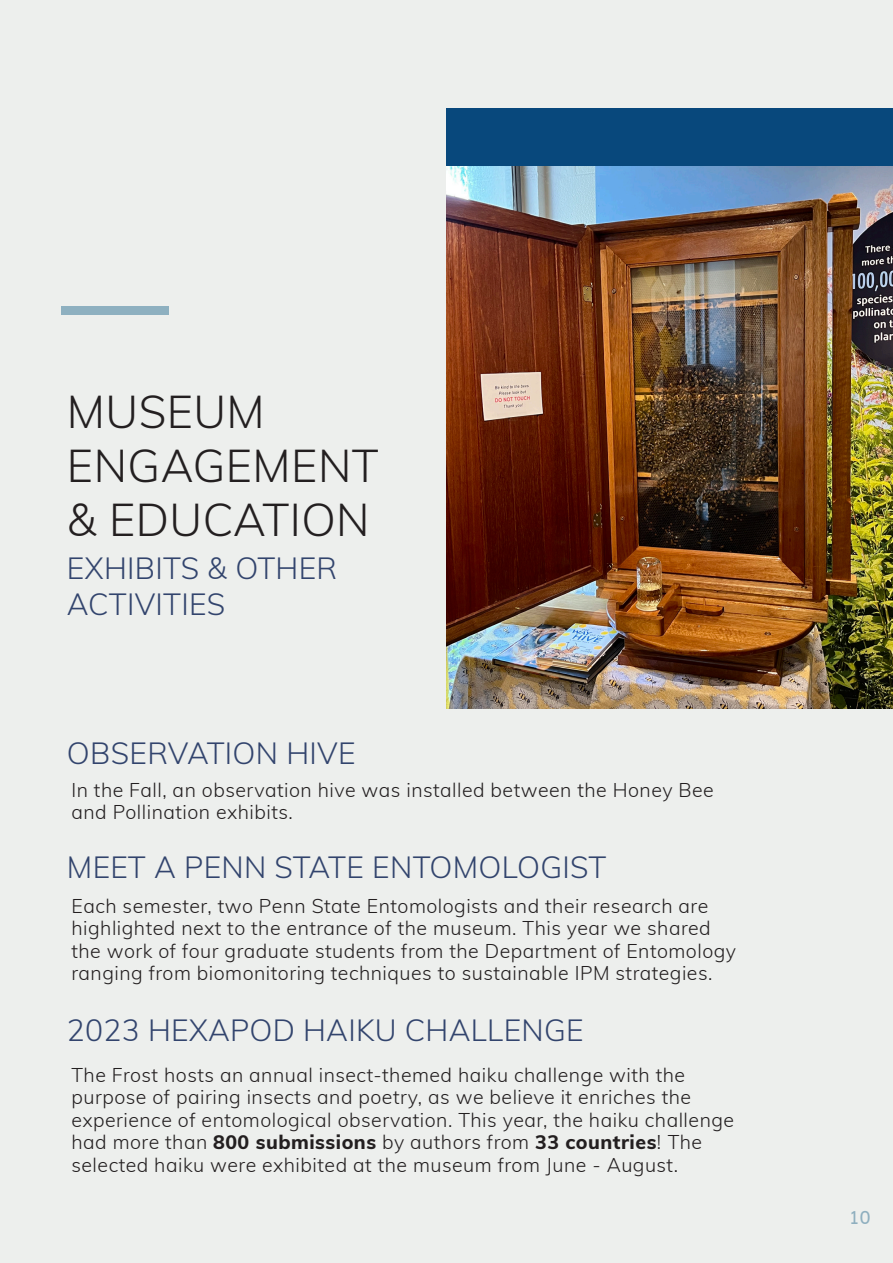
<style>
.page{position:relative;width:893px;height:1263px;background:#edefed}
.page>*{position:absolute;margin:0;border:0;box-sizing:border-box;transform-origin:0 0}
.Body_4_Light_blue{font:300 45px/54px "Muli";letter-spacing:.01em;color:#231f20}
.Body_5_Navy{font:300 30px "Muli";letter-spacing:.01em;color:#32446d}
.Body_6{font:300 30px "Muli";color:#8fafbf}
.Body_1{font:300 19.5px/22.5px "Muli";letter-spacing:.025em;color:#231f20}
.s1{font-weight:800}
</style>
<div class="page">
<div style="left:61px;top:306px;width:107px;height:9px;background:#8eb0c0"></div>
<div style="left:446px;top:108px;width:447px;height:59px;background:#08487c"></div>
<img style="left:446px;top:167px;width:447px;height:541px">
<p class="Body_4_Light_blue" style="left:67px;top:383px;width:199px">MUSEUM</p>
<p class="Body_4_Light_blue" style="left:67px;top:437px;width:313px">ENGAGEMENT &amp; EDUCATION</p>
<p class="Body_5_Navy" style="left:67px;top:546px;width:272px">EXHIBITS &amp; OTHER</p>
<p class="Body_5_Navy" style="left:67px;top:582px;width:160px">ACTIVITIES</p>
<p class="Body_5_Navy" style="left:67px;top:731px;width:290px">OBSERVATION HIVE</p>
<p class="Body_1" style="left:71px;top:778px;width:644px">In the Fall, an observation hive was installed between the Honey Bee and Pollination exhibits.</p>
<p class="Body_5_Navy" style="left:67px;top:845px;width:541px">MEET A PENN STATE ENTOMOLOGIST</p>
<p class="Body_1" style="left:71px;top:893px;width:666px">Each semester, two Penn State Entomologists and their research are highlighted next to the entrance of the museum. This year we shared the work of four graduate students from the Department of Entomology ranging from biomonitoring techniques to sustainable IPM strategies.</p>
<p class="Body_5_Navy" style="left:67px;top:1008px;width:518px">2023 HEXAPOD HAIKU CHALLENGE</p>
<p class="Body_1" style="left:71px;top:1062px;width:615px">The Frost hosts an annual insect-themed haiku challenge with the</p>
<p class="Body_1" style="left:71px;top:1085px;width:621px">purpose of pairing insects and poetry, as we believe it enriches the</p>
<p class="Body_1" style="left:71px;top:1107px;width:664px">experience of entomological observation. This year, the haiku challenge had more than <span class="s1">800 submissions</span> by authors from <span class="s1">33 countries</span>! The selected haiku were exhibited at the museum from June - August.</p>
<p class="Body_6" style="left:848px;top:1191px;width:24px">10</p>
</div>
